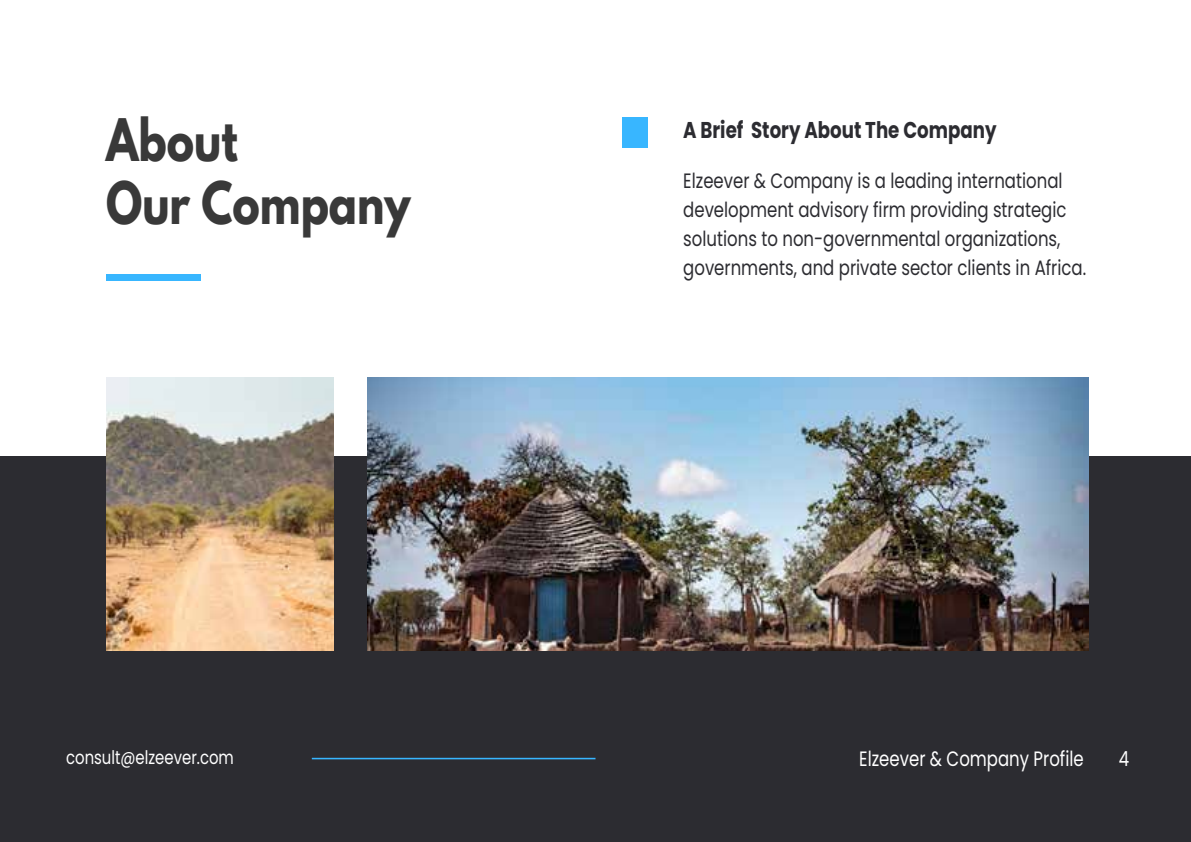
<style>
.page{position:relative;width:1191px;height:842px;background:#fff}
.page>*{position:absolute;margin:0;border:0;box-sizing:border-box;transform-origin:0 0}
.t1{font:700 52px/62.4px "League Spartan";color:#393939;scale:.8 1}
.t2{font:700 22.8px "Poppins";color:#2c2c31;scale:.8 1}
.t3{font:20.8px/28.8px "Poppins";color:#2c2c31;scale:.8 1}
.t4{font:20.8px "Poppins";color:#fff;scale:.8 1}
.t5{font:18.8px "Poppins";color:#fff;scale:.8 1}
</style>
<div class="page">
<div style="left:0;top:456px;width:1191px;height:386px;background:#2c2c31"></div>
<img style="left:106px;top:377px;width:228px;height:273px">
<img style="left:368px;top:377px;width:720px;height:273px">
<div style="left:106px;top:275px;width:95px;height:6px;background:#38b6ff"></div>
<div style="left:622px;top:117px;width:25px;height:30px;background:#38b6ff"></div>
<hr style="left:312px;top:758px;width:283px;height:1px;background:#38b6ff">
<h1 class="t1" style="left:106px;top:108px;width:382px">About<br>Our Company</h1>
<p class="t5" style="left:66px;top:746px;width:211px">consult@elzeever.com</p>
<p class="t2" style="left:683px;top:117px;width:393px">A Brief Story About The Company</p>
<p class="t3" style="left:683px;top:167px;width:505px">Elzeever &amp; Company is a leading international development advisory firm providing strategic solutions to non-governmental organizations, governments, and private sector clients in Africa.</p>
<p class="t4" style="left:859px;top:747px;width:282px">Elzeever &amp; Company Profile</p>
<p class="t4" style="left:1118px;top:747px;width:14px">4</p>
</div>
